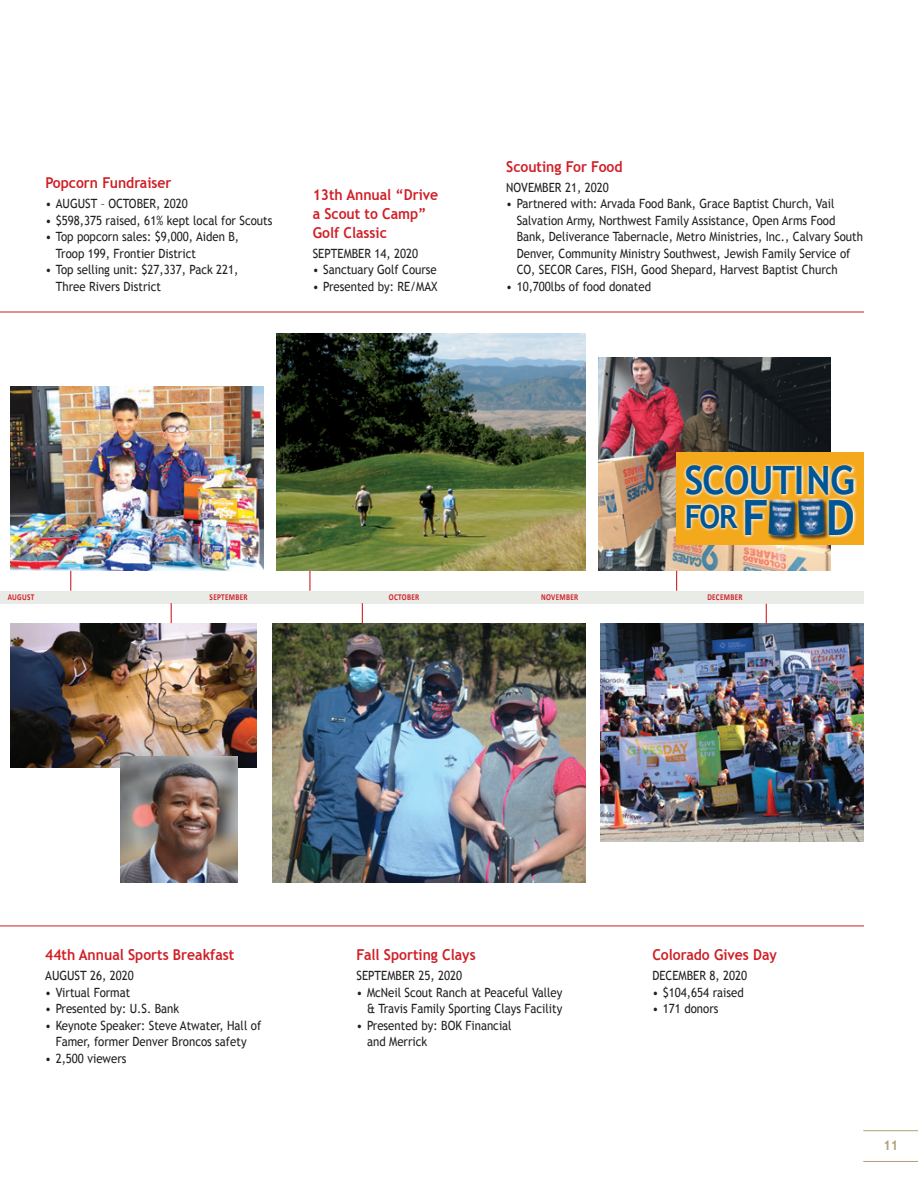
<style>
.page{position:relative;width:918px;height:1188px;background:#fff}
.page>*{position:absolute;margin:0;border:0;box-sizing:border-box;transform-origin:0 0}
.t1{font:700 39px "Trebuchet MS";letter-spacing:-.02em;color:#005595;scale:.93 1}
.t2{font:700 31.8px "Trebuchet MS";color:#005595;scale:.93 1}
.t3{font:700 15px/18.8px "Trebuchet MS";color:#d02028;scale:.93 1}
.t4{font:700 13.5px "Trebuchet MS";color:#ae9f7b;scale:.93 1}
.t5{font:12.75px/16.5px "Trebuchet MS";color:#231f20;scale:.9 1}
.t6{font:700 9px "Calibri";letter-spacing:.04em;color:#d02028;scale:.8 1}
.s1{font-size:48.6px}
</style>
<div class="page">
<hr style="left:863px;top:1130px;width:55px;height:1px;background:#ae9f7b">
<hr style="left:863px;top:1161px;width:55px;height:1px;background:#ae9f7b">
<div style="left:0;top:591px;width:864px;height:13px;background:#e9ebe6"></div>
<img style="left:11px;top:387px;width:253px;height:184px">
<img style="left:11px;top:624px;width:245px;height:144px">
<img style="left:121px;top:756px;width:117px;height:126px">
<img style="left:272px;top:623px;width:313px;height:259px">
<img style="left:598px;top:357px;width:232px;height:214px">
<img style="left:600px;top:623px;width:264px;height:218px">
<img style="left:276px;top:334px;width:309px;height:237px">
<svg style="left:70px;top:571px;width:1px;height:20px"></svg>
<svg style="left:362px;top:603px;width:1px;height:20px"></svg>
<svg style="left:676px;top:571px;width:1px;height:20px"></svg>
<svg style="left:309px;top:571px;width:1px;height:20px"></svg>
<svg style="left:766px;top:604px;width:1px;height:20px"></svg>
<svg style="left:171px;top:603px;width:1px;height:20px"></svg>
<hr style="left:0;top:312px;width:864px;height:1px;background:#d02028">
<hr style="left:0;top:926px;width:864px;height:1px;background:#d02028">
<div style="left:677px;top:453px;width:187px;height:92px;background:#f4a81c"></div>
<svg style="left:683px;top:463px;width:174px;height:75px"></svg>
<div style="left:768px;top:499px;width:31px;height:42px;background:#231f20;opacity:.75"></div>
<img style="left:768px;top:499px;width:27px;height:38px">
<div style="left:797px;top:497px;width:32px;height:43px;background:#231f20;opacity:.75"></div>
<img style="left:798px;top:498px;width:27px;height:38px">
<p class="t3" style="left:45px;top:174px;width:137px">Popcorn Fundraiser</p>
<p class="t5" style="left:45px;top:195px;width:160px">• AUGUST – OCTOBER, 2020</p>
<p class="t5" style="left:45px;top:212px;width:254px">• $598,375 raised, 61% kept local for Scouts</p>
<p class="t5" style="left:56px;top:228px;width:205px;text-indent:-11px">• Top popcorn sales: $9,000, Aiden B,<br>Troop 199, Frontier District</p>
<p class="t5" style="left:56px;top:261px;width:204px;text-indent:-10px">• Top selling unit: $27,337, Pack 221,<br>Three Rivers District</p>
<p class="t3" style="left:313px;top:186px;width:136px">13th Annual “Drive a Scout to Camp”<br>Golf Classic</p>
<p class="t5" style="left:313px;top:245px;width:119px">SEPTEMBER 14, 2020</p>
<p class="t5" style="left:313px;top:261px;width:139px">• Sanctuary Golf Course</p>
<p class="t5" style="left:313px;top:278px;width:140px">• Presented by: RE/MAX</p>
<p class="t3" style="left:506px;top:157px;width:127px">Scouting For Food</p>
<p class="t5" style="left:506px;top:179px;width:115px">NOVEMBER 21, 2020</p>
<p class="t5" style="left:517px;top:195px;width:386px;text-indent:-10px">• Partnered with: Arvada Food Bank, Grace Baptist Church, Vail Salvation Army, Northwest Family Assistance, Open Arms Food Bank, Deliverance Tabernacle, Metro Ministries, Inc., Calvary South Denver, Community Ministry Southwest, Jewish Family Service of CO, SECOR Cares, FISH, Good Shepard, Harvest Baptist Church</p>
<p class="t5" style="left:506px;top:278px;width:163px">• 10,700lbs of food donated</p>
<h1 class="t1" style="left:685px;top:456px;width:185px">SCOUTING</h1>
<h2 class="t2" style="left:685px;top:496px;width:184px">FOR<span class="s1">F D</span></h2>
<p class="t6" style="left:8px;top:591px;width:35px">AUGUST</p>
<p class="t6" style="left:210px;top:591px;width:49px">SEPTEMBER</p>
<p class="t6" style="left:389px;top:591px;width:39px">OCTOBER</p>
<p class="t6" style="left:541px;top:591px;width:48px">NOVEMBER</p>
<p class="t6" style="left:707px;top:591px;width:45px">DECEMBER</p>
<p class="t3" style="left:45px;top:946px;width:205px">44th Annual Sports Breakfast</p>
<p class="t5" style="left:45px;top:968px;width:100px">AUGUST 26, 2020</p>
<p class="t5" style="left:45px;top:984px;width:96px">• Virtual Format</p>
<p class="t5" style="left:45px;top:1001px;width:150px">• Presented by: U.S. Bank</p>
<p class="t5" style="left:45px;top:1017px;width:242px;text-align:center">• Keynote Speaker: Steve Atwater, Hall of<br>Famer, former Denver Broncos safety</p>
<p class="t5" style="left:45px;top:1050px;width:92px">• 2,500 viewers</p>
<p class="t3" style="left:357px;top:946px;width:130px">Fall Sporting Clays</p>
<p class="t5" style="left:357px;top:968px;width:119px">SEPTEMBER 25, 2020</p>
<p class="t5" style="left:357px;top:984px;width:230px;text-align:right">• McNeil Scout Ranch at Peaceful Valley &amp; Travis Family Sporting Clays Facility</p>
<p class="t5" style="left:367px;top:1017px;width:162px;text-indent:-10px">• Presented by: BOK Financial and Merrick</p>
<p class="t3" style="left:652px;top:946px;width:135px">Colorado Gives Day</p>
<p class="t5" style="left:652px;top:968px;width:107px">DECEMBER 8, 2020</p>
<p class="t5" style="left:652px;top:984px;width:103px">• $104,654 raised</p>
<p class="t5" style="left:652px;top:1001px;width:75px">• 171 donors</p>
<p class="t4" style="left:883px;top:1137px;width:17px">11</p>
</div>
